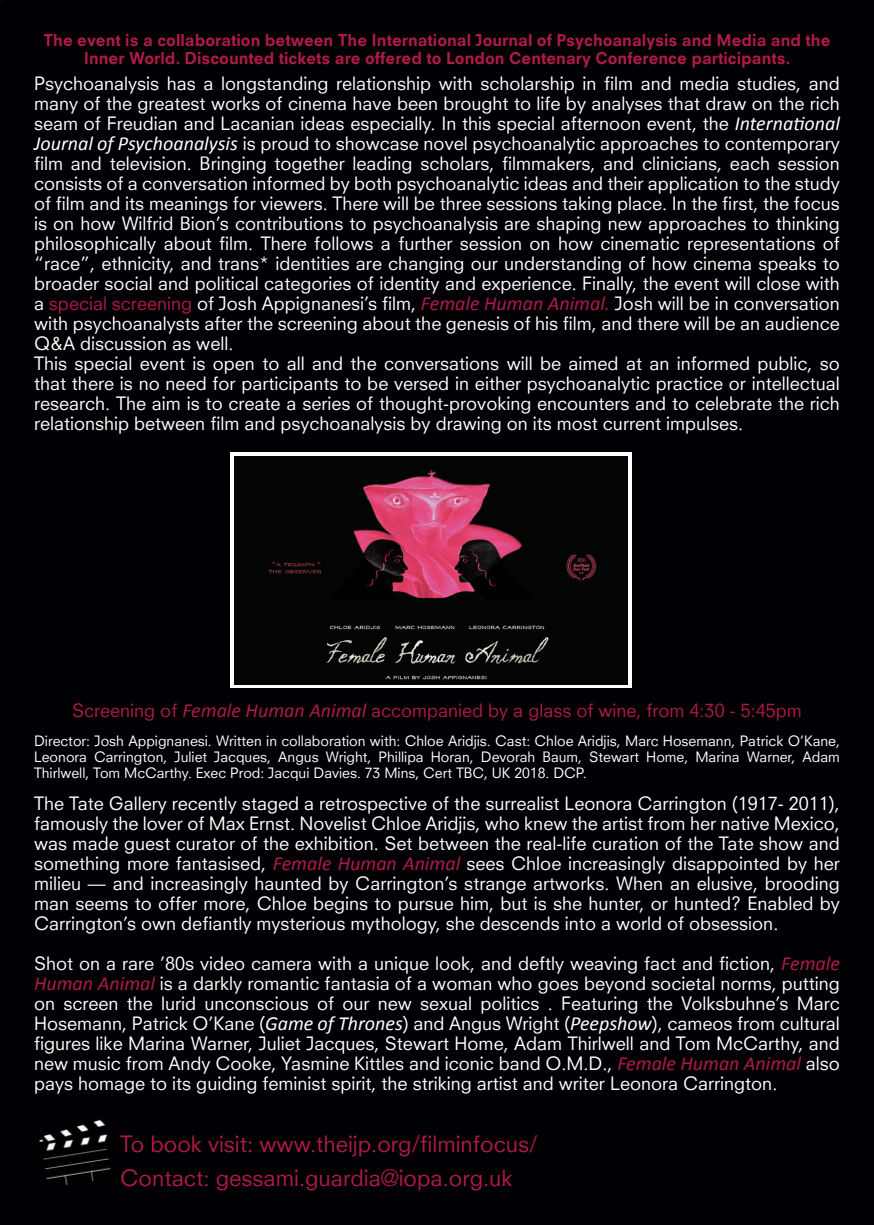
<style>
.page{position:relative;width:874px;height:1225px;background:#fff}
.page>*{position:absolute;margin:0;border:0;box-sizing:border-box;transform-origin:0 0}
.t1{font:22px "Neuzeit SLT";color:#af1b47}
.t2{font:18px/20px "Neuzeit SLT";color:#fff;text-align:justify}
.t3{font:18px "Neuzeit SLT";color:#af1b47}
.t4{font:800 16px/18px "Neuzeit SLT";color:#af1b47;text-align:center}
.t5{font:14px/16px "Neuzeit SLT";color:#fff;text-align:justify}
.s1{font-family:"Calibri";font-style:italic;font-size:20px}
.s2{color:#af1b47}
.s3{font-family:"Calibri";font-style:italic;font-size:20px;color:#af1b47}
</style>
<div class="page">
<div style="left:0;top:0;width:873px;height:1225px;background:#000004"></div>
<svg style="left:230px;top:452px;width:401px;height:236px;background:#dfe0df"></svg>
<img style="left:234px;top:456px;width:393px;height:228px">
<img style="left:39px;top:1119px;width:72px;height:66px">
<p class="t4" style="left:43px;top:31px;width:788px">The event is a collaboration between The International Journal of Psychoanalysis and Media and the<br>Inner World. Discounted tickets are offered to London Centenary Conference participants.</p>
<p class="t2" style="left:34px;top:73px;width:807px">Psychoanalysis has a longstanding relationship with scholarship in film and media studies, and many of the greatest works of cinema have been brought to life by analyses that draw on the rich seam of Freudian and Lacanian ideas especially. In this special afternoon event, the <span class="s1">International Journal of Psychoanalysis</span> is proud to showcase novel psychoanalytic approaches to contemporary film and television. Bringing together leading scholars, filmmakers, and clinicians, each session consists of a conversation informed by both psychoanalytic ideas and their application to the study of film and its meanings for viewers. There will be three sessions taking place. In the first, the focus is on how Wilfrid Bion’s contributions to psychoanalysis are shaping new approaches to thinking philosophically about film. There follows a further session on how cinematic representations of “race”, ethnicity, and trans* identities are changing our understanding of how cinema speaks to broader social and political categories of identity and experience. Finally, the event will close with a <span class="s2">special screening</span> of Josh Appignanesi’s film, <span class="s3">Female Human Animal.</span> Josh will be in conversation with psychoanalysts after the screening about the genesis of his film, and there will be an audience Q&amp;A discussion as well.</p>
<p class="t2" style="left:34px;top:353px;width:807px">This special event is open to all and the conversations will be aimed at an informed public, so that there is no need for participants to be versed in either psychoanalytic practice or intellectual research. The aim is to create a series of thought-provoking encounters and to celebrate the rich relationship between film and psychoanalysis by drawing on its most current impulses.</p>
<p class="t3" style="left:72px;top:699px;width:730px">Screening of <span class="s1">Female Human Animal</span> accompanied by a glass of wine, from 4:30 - 5:45pm</p>
<p class="t5" style="left:34px;top:732px;width:807px">Director: Josh Appignanesi. Written in collaboration with: Chloe Aridjis. Cast: Chloe Aridjis, Marc Hosemann, Patrick O’Kane, Leonora Carrington, Juliet Jacques, Angus Wright, Phillipa Horan, Devorah Baum, Stewart Home, Marina Warner, Adam Thirlwell, Tom McCarthy. Exec Prod: Jacqui Davies. 73 Mins, Cert TBC, UK 2018. DCP.</p>
<p class="t2" style="left:34px;top:793px;width:807px">The Tate Gallery recently staged a retrospective of the surrealist Leonora Carrington (1917- 2011), famously the lover of Max Ernst. Novelist Chloe Aridjis, who knew the artist from her native Mexico, was made guest curator of the exhibition. Set between the real-life curation of the Tate show and something more fantasised, <span class="s3">Female Human Animal</span> sees Chloe increasingly disappointed by her milieu — and increasingly haunted by Carrington’s strange artworks. When an elusive, brooding man seems to offer more, Chloe begins to pursue him, but is she hunter, or hunted? Enabled by Carrington’s own defiantly mysterious mythology, she descends into a world of obsession.</p>
<p class="t2" style="left:34px;top:953px;width:807px">Shot on a rare ’80s video camera with a unique look, and deftly weaving fact and fiction, <span class="s3">Female Human Animal</span> is a darkly romantic fantasia of a woman who goes beyond societal norms, putting on screen the lurid unconscious of our new sexual politics . Featuring the Volksbuhne’s Marc Hosemann, Patrick O’Kane (<span class="s1">Game of Thrones</span>) and Angus Wright (<span class="s1">Peepshow</span>), cameos from cultural figures like Marina Warner, Juliet Jacques, Stewart Home, Adam Thirlwell and Tom McCarthy, and new music from Andy Cooke, Yasmine Kittles and iconic band O.M.D., <span class="s3">Female Human Animal</span> also pays homage to its guiding feminist spirit, the striking artist and writer Leonora Carrington.</p>
<p class="t1" style="left:120px;top:1130px;width:419px">To book visit: www.theijp.org/filminfocus/</p>
<p class="t1" style="left:120px;top:1164px;width:393px">Contact: gessami.guardia@iopa.org.uk</p>
</div>
